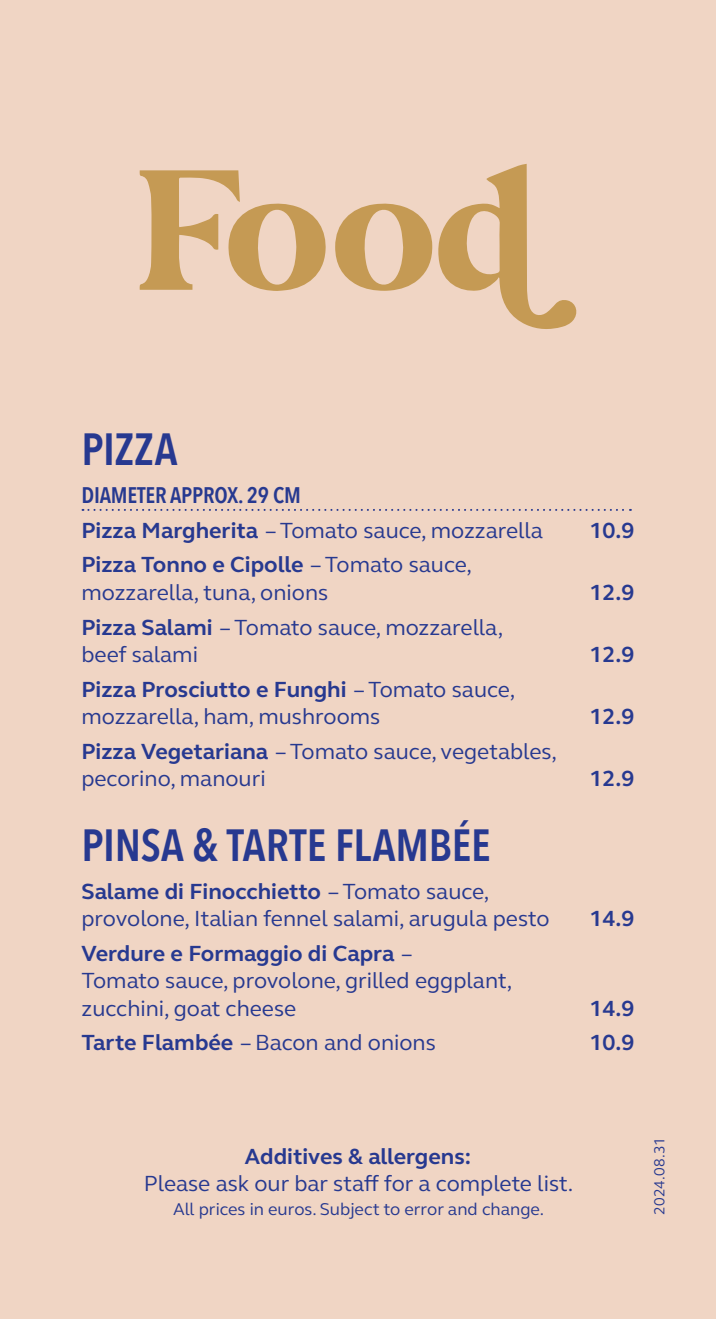
<style>
.page{position:relative;width:716px;height:1319px;background:#fff}
.page>*{position:absolute;margin:0;border:0;box-sizing:border-box;transform-origin:0 0}
.t1{font:600 45px "Avenir Next Condensed";letter-spacing:-.005em;color:#273990}
.t2{font:22.5px/27.5px "Premier Inn Sans";color:#273990}
.t3{font:700 22.5px "Premier Inn Sans";color:#273990}
.t4{font:600 22.5px "Avenir Next Condensed";letter-spacing:-.01em;color:#273990}
.t5{font:17.5px "Premier Inn Sans";color:#273990}
.t6{font:15px "Premier Inn Sans";letter-spacing:-.005em;color:#273990}
.s1{font-weight:700}
</style>
<div class="page">
<div style="left:0;top:0;width:716px;height:1318px;background:#f0d5c4"></div>
<svg style="left:335px;top:164px;width:242px;height:165px"></svg>
<svg style="left:140px;top:170px;width:186px;height:121px"></svg>
<svg style="left:82px;top:509px;width:549px;height:2px"></svg>
<h1 class="t1" style="left:81px;top:410px;width:98px">PIZZA</h1>
<p class="t4" style="left:81px;top:476px;width:221px">DIAMETER APPROX. 29 CM</p>
<p class="t2" style="left:81px;top:516px;width:463px"><span class="s1">Pizza Margherita</span> – Tomato sauce, mozzarella</p>
<p class="t3" style="left:589px;top:515px;width:46px">10.9</p>
<p class="t2" style="left:81px;top:550px;width:392px"><span class="s1">Pizza Tonno e Cipolle</span> – Tomato sauce, mozzarella, tuna, onions</p>
<p class="t3" style="left:589px;top:577px;width:46px">12.9</p>
<p class="t2" style="left:81px;top:612px;width:423px"><span class="s1">Pizza Salami</span> – Tomato sauce, mozzarella, beef salami</p>
<p class="t2" style="left:81px;top:674px;width:435px"><span class="s1">Pizza Prosciutto e Funghi</span> – Tomato sauce, mozzarella, ham, mushrooms</p>
<p class="t2" style="left:81px;top:736px;width:477px"><span class="s1">Pizza Vegetariana</span> – Tomato sauce, vegetables, pecorino, manouri</p>
<h1 class="t1" style="left:81px;top:805px;width:411px">PINSA &amp; TARTE FLAMBÉE</h1>
<p class="t2" style="left:81px;top:876px;width:469px"><span class="s1">Salame di Finocchietto</span> – Tomato sauce, provolone, Italian fennel salami, arugula pesto</p>
<p class="t2" style="left:81px;top:938px;width:432px"><span class="s1">Verdure e Formaggio di Capra</span> –<br>Tomato sauce, provolone, grilled eggplant, zucchini, goat cheese</p>
<p class="t3" style="left:589px;top:639px;width:46px">12.9</p>
<p class="t3" style="left:589px;top:701px;width:46px">12.9</p>
<p class="t3" style="left:589px;top:763px;width:46px">12.9</p>
<p class="t3" style="left:589px;top:903px;width:46px">14.9</p>
<p class="t3" style="left:589px;top:993px;width:46px">14.9</p>
<p class="t2" style="left:81px;top:1028px;width:356px"><span class="s1">Tarte Flambée</span> – Bacon and onions</p>
<p class="t3" style="left:589px;top:1027px;width:46px">10.9</p>
<p class="t3" style="left:245px;top:1140px;width:228px">Additives &amp; allergens:</p>
<p class="t2" style="left:144px;top:1169px;width:431px">Please ask our bar staff for a complete list.</p>
<p class="t5" style="left:173px;top:1197px;width:372px">All prices in euros. Subject to error and change.</p>
<p class="t6" style="left:649px;top:1214px;width:79px;rotate:-90deg">2024.08.31</p>
</div>
